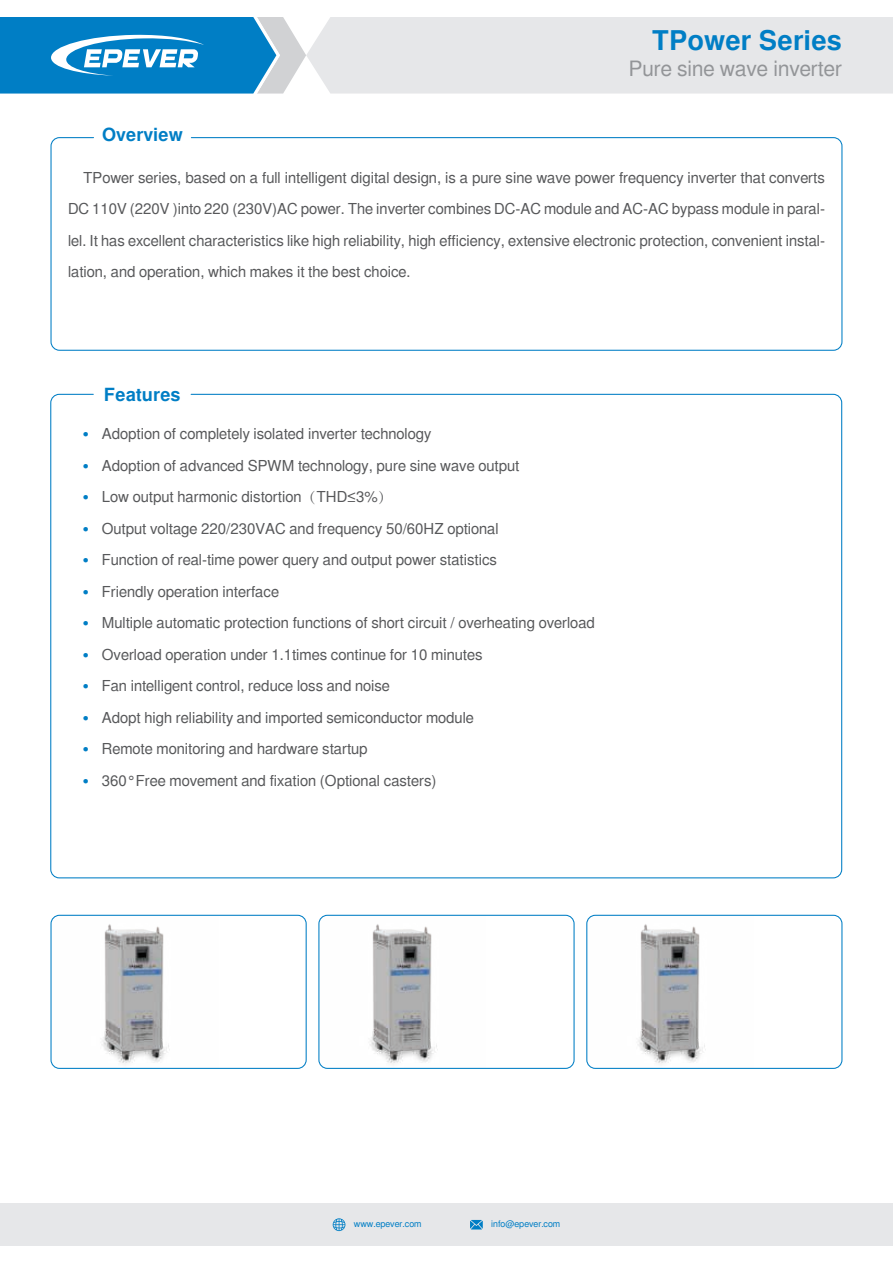
<style>
.page{position:relative;width:893px;height:1263px;background:#fff}
.page>*{position:absolute;margin:0;border:0;box-sizing:border-box;transform-origin:0 0}
.t1{font:700 27px "Free Sans";color:#007ec5}
.t2{font:21px "Free Sans";color:#939598}
.t3{font:700 18px "Free Sans";color:#007ec5}
.t4{font:15px/31.5px "Free Sans";color:#57585a;text-align:justify}
.t5{font:700 15px/31.5px "Free Sans";color:#007ec5;text-align:justify}
.t6{font:9px "Free Sans";color:#007ec5}
.s1{font-family:"Adobe Song Std";font-weight:300}
</style>
<div class="page">
<div style="left:306px;top:17px;width:587px;height:77px;background:#e6e7e9"></div>
<svg style="left:0;top:17px;width:306px;height:77px;background:#3797ce"></svg>
<div style="left:50px;top:137px;width:792px;height:214px;border:1px solid #007ec5;border-radius:9px"></div>
<img style="left:52px;top:915px;width:118px;height:152px">
<div style="left:50px;top:915px;width:257px;height:154px;border:1px solid #007ec5;border-radius:9px"></div>
<img style="left:319px;top:915px;width:119px;height:152px">
<div style="left:318px;top:915px;width:257px;height:154px;border:1px solid #007ec5;border-radius:9px"></div>
<img style="left:587px;top:915px;width:119px;height:152px">
<div style="left:586px;top:915px;width:256px;height:154px;border:1px solid #007ec5;border-radius:9px"></div>
<div style="left:0;top:1203px;width:893px;height:43px;background:#e6e7e9"></div>
<svg style="left:470px;top:1220px;width:13px;height:9px"></svg>
<svg style="left:333px;top:1218px;width:12px;height:13px"></svg>
<p class="t3" style="left:102px;top:127px;width:82px">Overview</p>
<h1 class="t1" style="left:652px;top:29px;width:192px">TPower Series</h1>
<h2 class="t2" style="left:629px;top:59px;width:215px">Pure sine wave inverter</h2>
<p class="t4" style="left:68px;top:162px;width:758px;text-indent:15px">TPower series, based on a full intelligent digital design, is a pure sine wave power frequency inverter that converts DC 110V (220V )into 220 (230V)AC power. The inverter combines DC-AC module and AC-AC bypass module in paral&shy;lel. It has excellent characteristics like high reliability, high efficiency, extensive electronic protection, convenient instal&shy;lation, and operation, which makes it the best choice.</p>
<p class="t3" style="left:104px;top:386px;width:78px">Features</p>
<p class="t5" style="left:83px;top:419px;width:7px">ï ï ï ï ï ï ï ï ï ï ï ï</p>
<p class="t4" style="left:102px;top:419px;width:495px;text-align:left">Adoption of completely isolated inverter technology<br>Adoption of advanced SPWM technology, pure sine wave output<br>Low output harmonic distortion<span class="s1">（</span>THD≤3%<span class="s1">）<br></span>Output voltage 220/230VAC and frequency 50/60HZ optional<br>Function of real-time power query and output power statistics<br>Friendly operation interface<br>Multiple automatic protection functions of short circuit / overheating overload Overload operation under 1.1times continue for 10 minutes<br>Fan intelligent control, reduce loss and noise<br>Adopt high reliability and imported semiconductor module<br>Remote monitoring and hardware startup<br>360°Free movement and fixation (Optional casters)</p>
<p class="t6" style="left:354px;top:1220px;width:69px">www.epever.com</p>
<p class="t6" style="left:491px;top:1220px;width:71px">info@epever.com</p>
</div>
